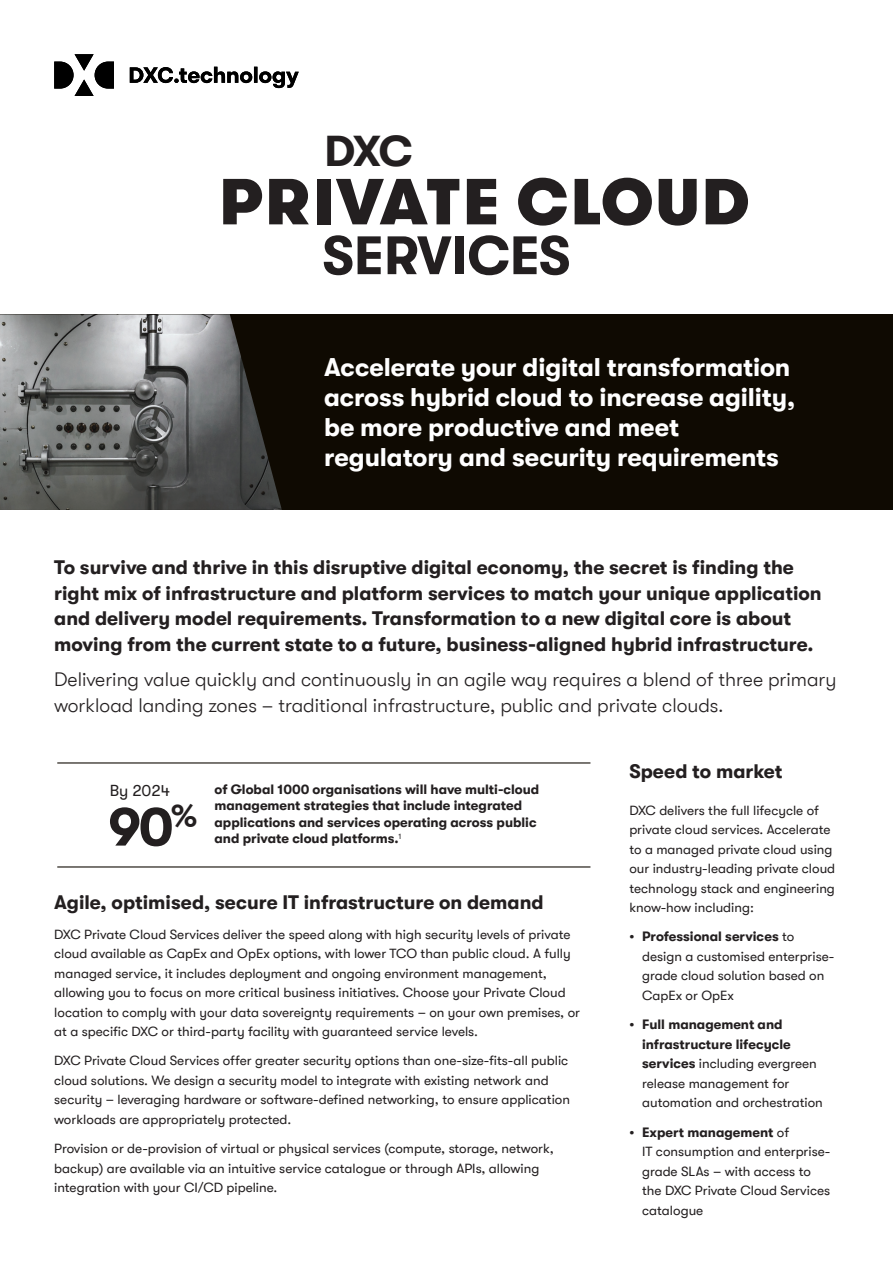
<style>
.page{position:relative;width:893px;height:1263px;background:#fff}
.page>*{position:absolute;margin:0;border:0;box-sizing:border-box;transform-origin:0 0}
.Heading_Bold_42_44pt{font:900 64.95px "GT Walsheim";letter-spacing:.035em;color:#231f20}
.Body_Copy_2{font:700 55.05px "GT Walsheim Pro";color:#231f20}
.Heading_Bold_42_44pt-2{font:700 54px "GT Walsheim Pro";color:#231f20}
.Heading_Bold_42_44pt-3{font:700 43.05px "GT Walsheim Pro";color:#231f20}
.Bigger_Body{font:700 25.5px/30px "GT Walsheim Pro";letter-spacing:-.005em;color:#fff}
.Subhead_Bold_14_18pt{font:700 19.5px/25.5px "GT Walsheim Pro";color:#231f20}
.Subhead_Bold_14_18pt-2{font:300 19.5px/25.5px "GT Walsheim Pro";color:#231f20}
.Body_Copy_2-2{font:16.2px "GT Walsheim Pro";color:#231f20}
.Body_Copy_Regular_9{font:13.5px/19.5px "GT Walsheim Pro";color:#231f20}
.Body_Copy_1{font:700 13.5px/16.5px "GT Walsheim Pro";color:#231f20}
.s1{font-weight:700}
</style>
<div class="page">
<svg style="left:54px;top:54px;width:245px;height:42px"></svg>
<div style="left:0;top:314px;width:893px;height:196px;background:#0f0a02"></div>
<img style="left:0;top:314px;width:282px;height:196px">
<hr style="left:57px;top:762px;width:533px;height:1px;background:#0f0a02">
<hr style="left:57px;top:866px;width:533px;height:1px;background:#0f0a02">
<p class="Heading_Bold_42_44pt-3" style="left:324px;top:127px;width:90px">DXC</p>
<p class="Heading_Bold_42_44pt" style="left:219px;top:158px;width:532px">PRIVATE CLOUD</p>
<p class="Heading_Bold_42_44pt-2" style="left:323px;top:225px;width:249px">SERVICES</p>
<p class="Bigger_Body" style="left:324px;top:352px;width:473px">Accelerate your digital transformation across hybrid cloud to increase agility, be more productive and meet regulatory and security requirements</p>
<p class="Subhead_Bold_14_18pt" style="left:54px;top:555px;width:769px">To survive and thrive in this disruptive digital economy, the secret is finding the right mix of infrastructure and platform services to match your unique application and delivery model requirements. Transformation to a new digital core is about moving from the current state to a future, business-aligned hybrid infrastructure.</p>
<p class="Subhead_Bold_14_18pt-2" style="left:54px;top:667px;width:784px">Delivering value quickly and continuously in an agile way requires a blend of three primary workload landing zones – traditional infrastructure, public and private clouds.</p>
<p class="Body_Copy_2-2" style="left:110px;top:781px;width:62px">By 2024</p>
<p class="Body_Copy_2" style="left:108px;top:796px;width:90px">90<sup>%</sup></p>
<p class="Body_Copy_1" style="left:215px;top:781px;width:326px">of Global 1000 organisations will have multi-cloud management strategies that include integrated applications and services operating across public and private cloud platforms.<sup>1</sup></p>
<p class="Subhead_Bold_14_18pt" style="left:54px;top:890px;width:491px">Agile, optimised, secure IT infrastructure on demand</p>
<p class="Body_Copy_Regular_9" style="left:54px;top:924px;width:527px">DXC Private Cloud Services deliver the speed along with high security levels of private cloud available as CapEx and OpEx options, with lower TCO than public cloud. A fully managed service, it includes deployment and ongoing environment management, allowing you to focus on more critical business initiatives. Choose your Private Cloud location to comply with your data sovereignty requirements – on your own premises, or at a specific DXC or third-party facility with guaranteed service levels.</p>
<p class="Body_Copy_Regular_9" style="left:54px;top:1051px;width:517px">DXC Private Cloud Services offer greater security options than one-size-fits-all public cloud solutions. We design a security model to integrate with existing network and security – leveraging hardware or software-defined networking, to ensure application workloads are appropriately protected.</p>
<p class="Body_Copy_Regular_9" style="left:54px;top:1139px;width:501px">Provision or de-provision of virtual or physical services (compute, storage, network, backup) are available via an intuitive service catalogue or through APIs, allowing integration with your CI/CD pipeline.</p>
<p class="Subhead_Bold_14_18pt" style="left:629px;top:759px;width:155px">Speed to market</p>
<p class="Body_Copy_Regular_9" style="left:629px;top:800px;width:207px">DXC delivers the full lifecycle of private cloud services. Accelerate to a managed private cloud using our industry-leading private cloud technology stack and engineering know-how including:</p>
<p class="Body_Copy_Regular_9" style="left:642px;top:927px;width:194px;text-indent:-13px"><span class="s1">• Professional services</span> to design a customised enterprise&shy;grade cloud solution based on<br>CapEx or OpEx</p>
<p class="Body_Copy_Regular_9" style="left:642px;top:1015px;width:182px;text-indent:-13px"><span class="s1">• Full management and infrastructure lifecycle services</span> including evergreen release management for automation and orchestration</p>
<p class="Body_Copy_Regular_9" style="left:642px;top:1122px;width:190px;text-indent:-13px"><span class="s1">• Expert management</span> of<br>IT consumption and enterprise&shy;grade SLAs – with access to the DXC Private Cloud Services catalogue</p>
</div>
